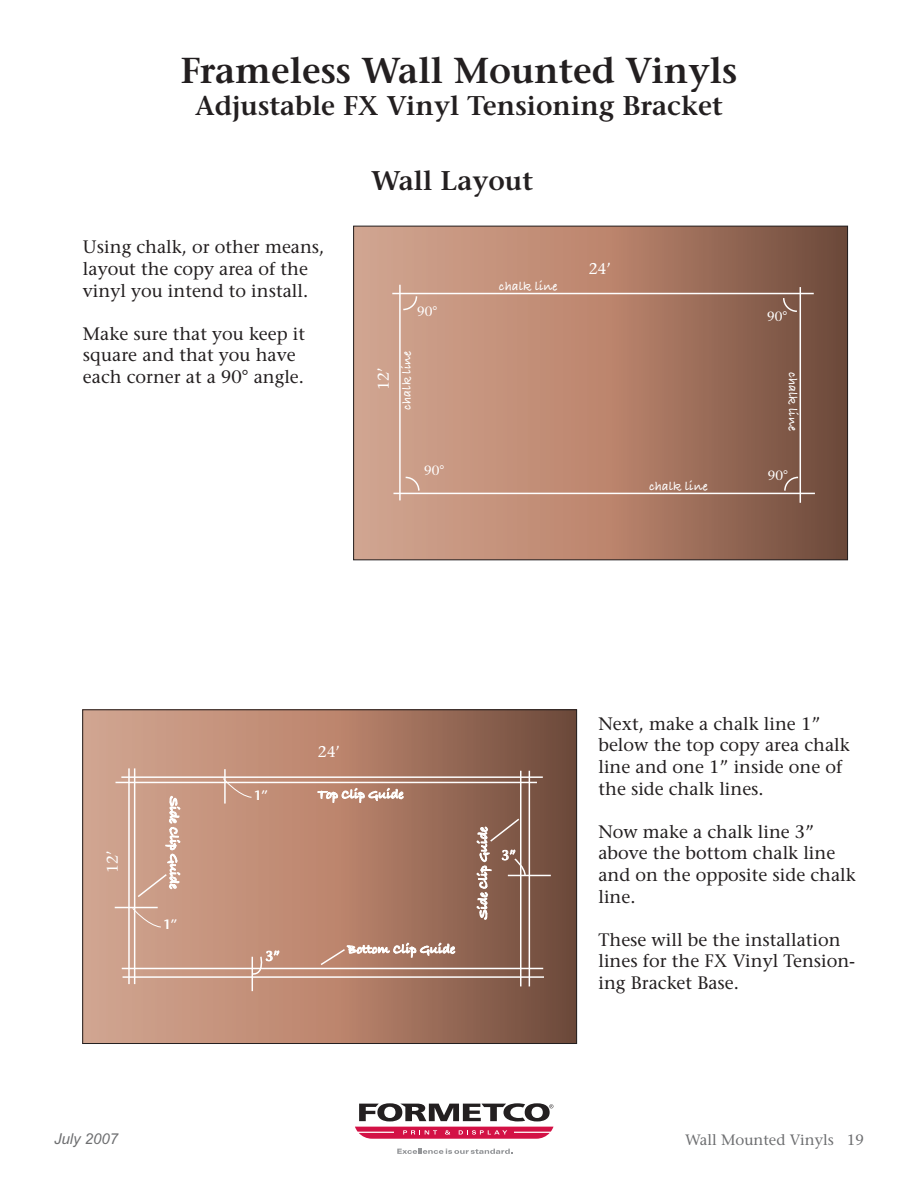
<style>
.page{position:relative;width:918px;height:1188px;background:#fff}
.page>*{position:absolute;margin:0;border:0;box-sizing:border-box;transform-origin:0 0}
.t1{font:600 36px "Stone Serif";color:#231f20}
.t2{font:600 27px "Stone Serif";color:#231f20}
.t3{font:18px/21.6px "Stone Serif";color:#231f20}
.t4{font:15.6px "Stone Serif";color:#fff}
.t5{font:15px "Stone Serif";color:#6d6e70}
.t6{font:italic 15px "Arial";color:#6d6e70}
.t7{font:13.35px "Bradley Hand ITCTT Bold";color:#fff}
.t8{font:13.35px "Stone Serif";color:#fff}
.t9{font:600 13.35px "Stone Sans";color:#fff}
</style>
<div class="page">
<svg style="left:397px;top:1149px;width:116px;height:5px"></svg>
<svg style="left:359px;top:1103px;width:194px;height:18px"></svg>
<svg style="left:355px;top:1127px;width:199px;height:12px;background:#d93561"></svg>
<svg style="left:355px;top:228px;width:491px;height:330px;background:#ad7e6a"></svg>
<hr style="left:392px;top:293px;width:422px;height:1px;background:#fff">
<hr style="left:393px;top:493px;width:422px;height:1px;background:#fff">
<hr style="left:399px;top:285px;width:2px;height:215px;background:#fff">
<hr style="left:800px;top:287px;width:1px;height:216px;background:#fff">
<svg style="left:783px;top:476px;width:17px;height:16px"></svg>
<svg style="left:402px;top:295px;width:16px;height:16px"></svg>
<svg style="left:404px;top:476px;width:16px;height:16px"></svg>
<svg style="left:782px;top:297px;width:16px;height:16px"></svg>
<svg style="left:84px;top:712px;width:491px;height:330px;background:#ae7f6a"></svg>
<hr style="left:121px;top:776px;width:422px;height:2px;background:#fff">
<hr style="left:123px;top:976px;width:421px;height:2px;background:#fff">
<hr style="left:122px;top:968px;width:421px;height:1px;background:#fff">
<hr style="left:116px;top:782px;width:421px;height:1px;background:#fff">
<hr style="left:128px;top:768px;width:2px;height:216px;background:#fff">
<hr style="left:529px;top:771px;width:1px;height:215px;background:#fff">
<hr style="left:520px;top:771px;width:1px;height:215px;background:#fff">
<hr style="left:134px;top:768px;width:1px;height:216px;background:#fff">
<hr style="left:252px;top:957px;width:1px;height:34px;background:#fff">
<hr style="left:224px;top:769px;width:2px;height:35px;background:#fff">
<hr style="left:508px;top:875px;width:43px;height:1px;background:#fff">
<hr style="left:115px;top:907px;width:43px;height:1px;background:#fff">
<svg style="left:317px;top:783px;width:87px;height:20px;background:#c69e8d"></svg>
<svg style="left:319px;top:937px;width:137px;height:30px;background:#b68b78"></svg>
<svg style="left:136px;top:796px;width:45px;height:103px;background:#d0a694"></svg>
<svg style="left:132px;top:908px;width:30px;height:20px"></svg>
<svg style="left:223px;top:778px;width:29px;height:20px"></svg>
<svg style="left:251px;top:950px;width:29px;height:25px"></svg>
<svg style="left:476px;top:817px;width:51px;height:103px;background:#957364"></svg>
<h1 class="t1" style="left:180px;top:56px;width:559px">Frameless Wall Mounted Vinyls</h1>
<h2 class="t2" style="left:195px;top:95px;width:529px">Adjustable FX Vinyl Tensioning Bracket</h2>
<p class="t3" style="left:83px;top:238px;width:243px">Using chalk, or other means, layout the copy area of the vinyl you intend to install.</p>
<p class="t3" style="left:83px;top:325px;width:224px">Make sure that you keep it square and that you have each corner at a 90° angle.</p>
<h2 class="t2" style="left:372px;top:170px;width:163px">Wall Layout</h2>
<p class="t8" style="left:417px;top:307px;width:22px">90°</p>
<p class="t4" style="left:377px;top:390px;width:24px;rotate:-90deg">12’</p>
<p class="t7" style="left:398px;top:410px;width:60px;rotate:-90deg">chalk line</p>
<p class="t8" style="left:424px;top:465px;width:22px">90°</p>
<p class="t7" style="left:499px;top:278px;width:60px">chalk line</p>
<p class="t4" style="left:589px;top:262px;width:24px">24’</p>
<p class="t7" style="left:649px;top:477px;width:60px">chalk line</p>
<p class="t8" style="left:767px;top:311px;width:22px">90°</p>
<p class="t7" style="left:802px;top:372px;width:60px;rotate:90deg">chalk line</p>
<p class="t8" style="left:768px;top:470px;width:22px">90°</p>
<p class="t4" style="left:106px;top:873px;width:24px;rotate:-90deg">12’</p>
<p class="t9" style="left:163px;top:920px;width:16px">1”</p>
<p class="t9" style="left:254px;top:790px;width:16px">1”</p>
<p class="t4" style="left:318px;top:746px;width:24px">24’</p>
<p class="t8" style="left:266px;top:951px;width:16px">3”</p>
<p class="t8" style="left:502px;top:850px;width:16px">3”</p>
<p class="t3" style="left:599px;top:715px;width:253px">Next, make a chalk line 1” below the top copy area chalk line and one 1” inside one of the side chalk lines.</p>
<p class="t3" style="left:599px;top:823px;width:259px">Now make a chalk line 3” above the bottom chalk line and on the opposite side chalk line.</p>
<p class="t3" style="left:599px;top:931px;width:258px">These will be the installation lines for the FX Vinyl Tension&shy;ing Bracket Base.</p>
<p class="t6" style="left:54px;top:1130px;width:66px">July 2007</p>
<p class="t5" style="left:685px;top:1134px;width:180px">Wall Mounted Vinyls 19</p>
</div>
